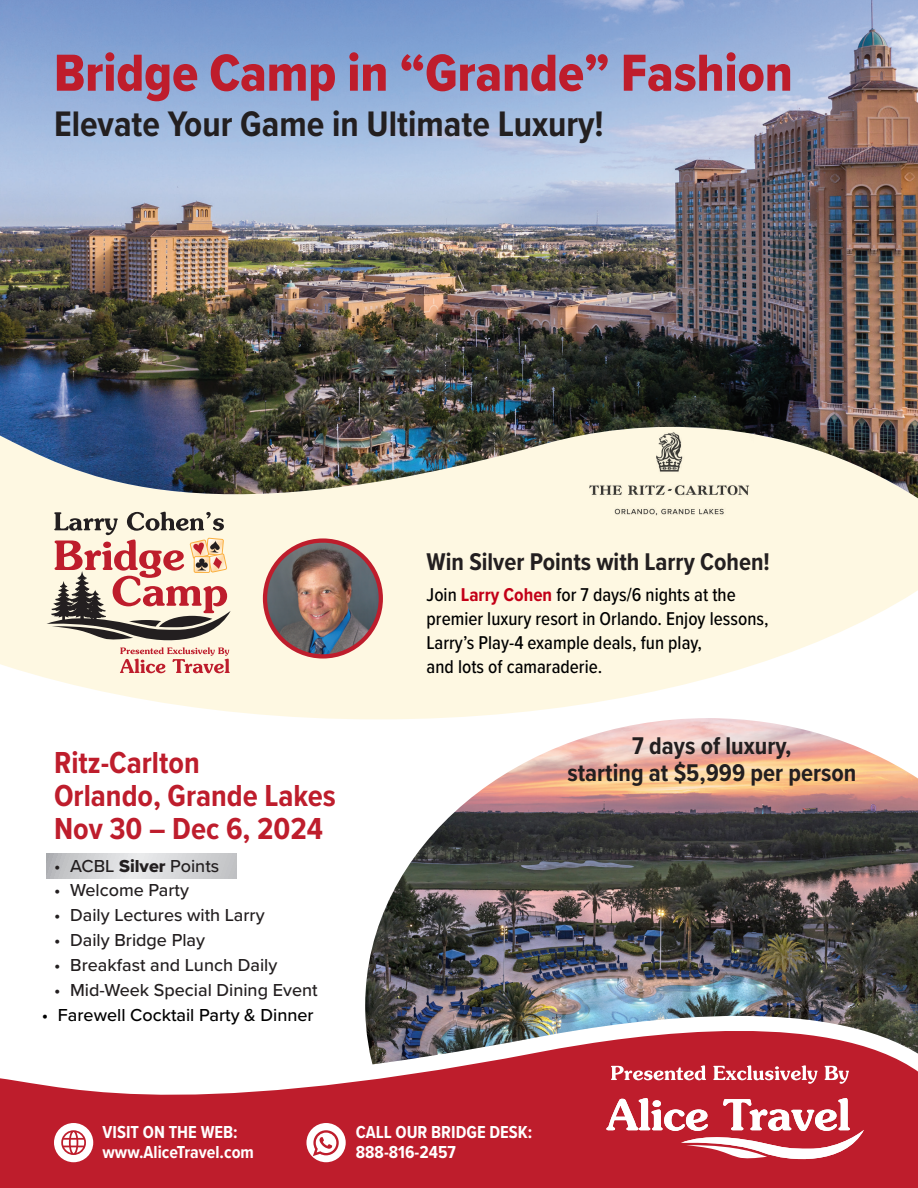
<style>
.page{position:relative;width:918px;height:1188px;background:#fff}
.page>*{position:absolute;margin:0;border:0;box-sizing:border-box;transform-origin:0 0}
.t1{font:54px "Proxima Nova Cond Extrabld";color:#be1d2c}
.t2{font:700 36.75px "Proxima Nova Cond";color:#231f20}
.t3{font:700 31.5px/33px "Proxima Nova Cond";color:#be1d2c}
.t4{font:700 25.05px/27px "Proxima Nova Cond";color:#231f20;text-align:center}
.t5{font:500 19.2px/24.2px "Proxima Nova Cond";color:#000}
.t6{font:500 18px "Proxima Nova";color:#231f20}
.t7{font:700 18px/19.5px "Proxima Nova Cond";color:#fff}
.t8{font:500 18px "Proxima Nova";color:#000}
.s1{font-family:"Proxima Nova Extrabld";font-weight:400}
.s2{font-weight:700;color:#c30017}
</style>
<div class="page">
<svg style="left:0;top:554px;width:918px;height:165px;fill:#fef8e2"></svg>
<div style="left:0;top:513px;width:918px;height:41px;background:#fef8e2"></div>
<img style="left:0;top:0;width:918px;height:513px">
<svg style="left:46px;top:854px;width:191px;height:24px;background:#d2d3d5"></svg>
<img style="left:365px;top:718px;width:553px;height:288px">
<svg style="left:0;top:1006px;width:918px;height:182px;fill:#be1d2c"></svg>
<div style="left:54px;top:1123px;width:39px;height:39px;background:#fff;border-radius:50%"></div>
<svg style="left:61px;top:1130px;width:25px;height:25px"></svg>
<div style="left:306px;top:1123px;width:40px;height:39px;background:#fff;border-radius:50%"></div>
<svg style="left:313px;top:1130px;width:26px;height:26px"></svg>
<svg style="left:606px;top:1098px;width:258px;height:67px"></svg>
<svg style="left:611px;top:1065px;width:95px;height:15px"></svg>
<svg style="left:713px;top:1065px;width:105px;height:19px"></svg>
<svg style="left:825px;top:1066px;width:24px;height:18px"></svg>
<svg style="left:47px;top:512px;width:184px;height:161px;background:#d1b4a7"></svg>
<img style="left:265px;top:541px;width:116px;height:115px;border-radius:58px">
<div style="left:263px;top:538px;width:120px;height:121px;border:4px solid #be1d2c;border-radius:50%"></div>
<img style="left:590px;top:428px;width:163px;height:95px">
<h1 class="t1" style="left:54px;top:33px;width:740px">Bridge Camp in “Grande” Fashion</h1>
<h2 class="t2" style="left:54px;top:96px;width:551px">Elevate Your Game in Ultimate Luxury!</h2>
<h3 class="t4" style="left:427px;top:548px;width:345px">Win Silver Points with Larry Cohen!</h3>
<h3 class="t3" style="left:54px;top:745px;width:283px">Ritz-Carlton<br>Orlando, Grande Lakes<br>Nov 30 – Dec 6, 2024</h3>
<p class="t6" style="left:54px;top:852px;width:167px">• ACBL <span class="s1">Silver</span> Points</p>
<p class="t6" style="left:54px;top:877px;width:137px">• Welcome Party</p>
<p class="t6" style="left:54px;top:902px;width:212px">• Daily Lectures with Larry</p>
<p class="t6" style="left:54px;top:927px;width:153px">• Daily Bridge Play</p>
<p class="t6" style="left:54px;top:951px;width:225px">• Breakfast and Lunch Daily</p>
<p class="t6" style="left:54px;top:976px;width:265px">• Mid-Week Special Dining Event</p>
<p class="t8" style="left:42px;top:1002px;width:273px">• Farewell Cocktail Party &amp; Dinner</p>
<p class="t5" style="left:427px;top:581px;width:343px">Join <span class="s2">Larry Cohen</span> for 7 days/6 nights at the premier luxury resort in Orlando. Enjoy lessons, Larry’s Play-4 example deals, fun play,<br>and lots of camaraderie.</p>
<h3 class="t4" style="left:567px;top:732px;width:290px">7 days of luxury,<br>starting at $5,999 per person</h3>
<p class="t7" style="left:103px;top:1122px;width:153px">VISIT ON THE WEB: www.AliceTravel.com</p>
<p class="t7" style="left:356px;top:1122px;width:178px">CALL OUR BRIDGE DESK:<br>888-816-2457</p>
</div>
